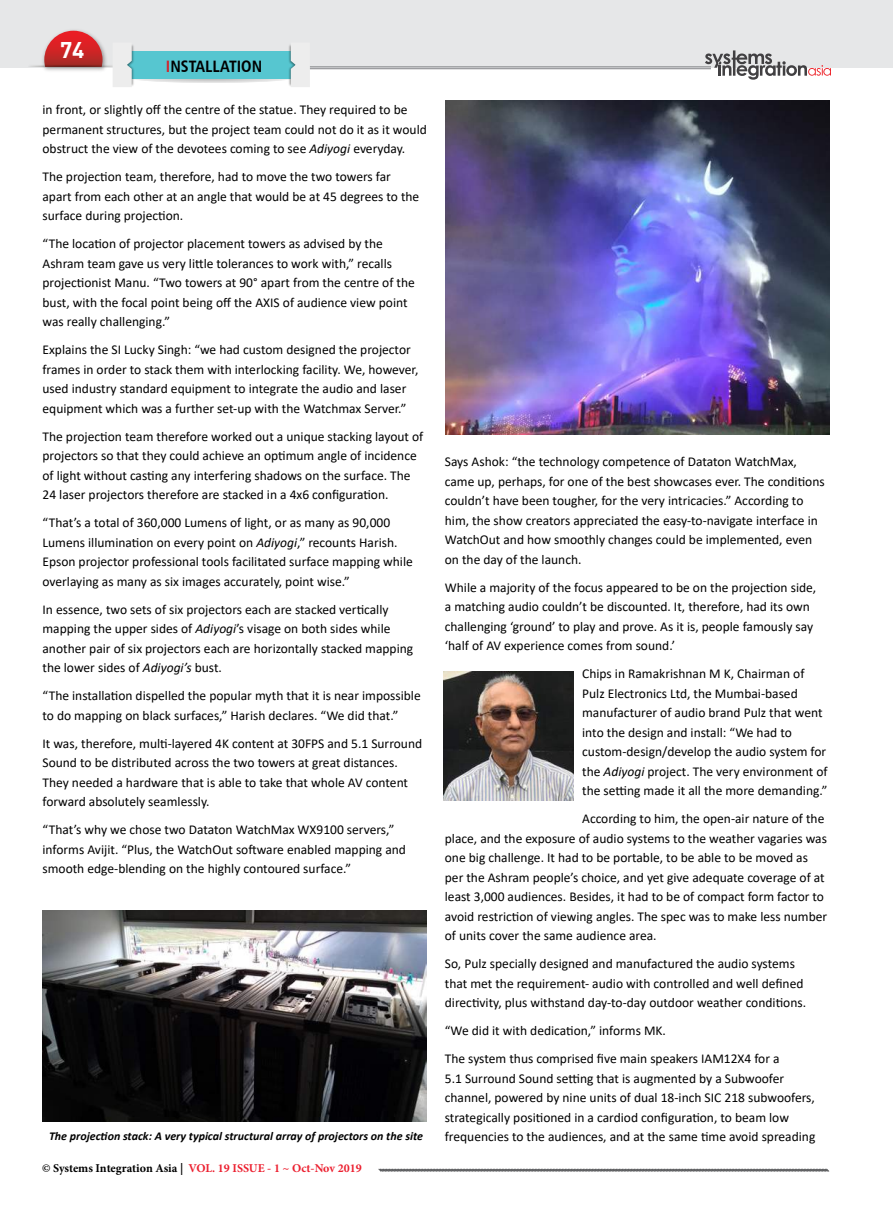
<style>
.page{position:relative;width:893px;height:1212px;background:#fff}
.page>*{position:absolute;margin:0;border:0;box-sizing:border-box;transform-origin:0 0}
.t1{font:700 22.5px "DIN";color:#fff}
.t2{font:16.5px "Humanist 777 BT Bold Condensed B";color:#000}
.t3{font:13.5px/19.5px "Calibri";color:#000}
.t4{font:italic 700 12px "Calibri";color:#000}
.t5{font:700 12px "Minion Pro";letter-spacing:-.005em;color:#ec2030}
.s1{color:#d2232a}
.s2{font-style:italic}
.s3{color:#000}
</style>
<div class="page">
<div style="left:0;top:0;width:892px;height:68px;background:#e6e7e8"></div>
<svg style="left:705px;top:50px;width:126px;height:30px"></svg>
<svg style="left:378px;top:1168px;width:452px;height:4px;background:#98999a"></svg>
<hr style="left:267px;top:67px;width:444px;height:1px;background:#808285">
<hr style="left:267px;top:68px;width:444px;height:1px;background:#808285">
<img style="left:43px;top:30px;width:64px;height:41px">
<svg style="left:44px;top:31px;width:59px;height:31px"></svg>
<svg style="left:30px;top:62px;width:78px;height:5px"></svg>
<svg style="left:153px;top:79px;width:117px;height:4px"></svg>
<div style="left:124px;top:51px;width:171px;height:28px;background:#56c6d0"></div>
<img style="left:270px;top:45px;width:45px;height:41px">
<svg style="left:291px;top:45px;width:19px;height:42px"></svg>
<img style="left:108px;top:45px;width:45px;height:41px">
<svg style="left:113px;top:45px;width:19px;height:42px"></svg>
<img style="left:444px;top:672px;width:130px;height:129px">
<img style="left:445px;top:100px;width:384px;height:335px">
<img style="left:43px;top:910px;width:384px;height:211px">
<h1 class="t1" style="left:60px;top:35px;width:26px">74</h1>
<p class="t2" style="left:166px;top:56px;width:98px"><span class="s1">I</span>NSTALLATION</p>
<p class="t3" style="left:43px;top:100px;width:386px">in front, or slightly off the centre of the statue. They required to be permanent structures, but the project team could not do it as it would obstruct the view of the devotees coming to see <span class="s2">Adiyogi</span> everyday.</p>
<p class="t3" style="left:43px;top:167px;width:378px">The projection team, therefore, had to move the two towers far apart from each other at an angle that would be at 45 degrees to the surface during projection.</p>
<p class="t3" style="left:43px;top:234px;width:374px">“The location of projector placement towers as advised by the Ashram team gave us very little tolerances to work with,” recalls projectionist Manu. “Two towers at 90° apart from the centre of the bust, with the focal point being off the AXIS of audience view point was really challenging.”</p>
<p class="t3" style="left:43px;top:340px;width:377px">Explains the SI Lucky Singh: “we had custom designed the projector frames in order to stack them with interlocking facility. We, however, used industry standard equipment to integrate the audio and laser equipment which was a further set-up with the Watchmax Server.”</p>
<p class="t3" style="left:43px;top:426px;width:382px">The projection team therefore worked out a unique stacking layout of projectors so that they could achieve an optimum angle of incidence of light without casting any interfering shadows on the surface. The 24 laser projectors therefore are stacked in a 4x6 configuration.</p>
<p class="t3" style="left:43px;top:513px;width:372px">“That’s a total of 360,000 Lumens of light, or as many as 90,000<br>Lumens illumination on every point on <span class="s2">Adiyogi</span>,” recounts Harish.<br>Epson projector professional tools facilitated surface mapping while overlaying as many as six images accurately, point wise.”</p>
<p class="t3" style="left:43px;top:599px;width:372px">In essence, two sets of six projectors each are stacked vertically mapping the upper sides of <span class="s2">Adiyogi</span>’s visage on both sides while another pair of six projectors each are horizontally stacked mapping the lower sides of <span class="s2">Adiyogi’s</span> bust.</p>
<p class="t3" style="left:43px;top:686px;width:380px">“The installation dispelled the popular myth that it is near impossible to do mapping on black surfaces,” Harish declares. “We did that.”</p>
<p class="t3" style="left:43px;top:733px;width:381px">It was, therefore, multi-layered 4K content at 30FPS and 5.1 Surround Sound to be distributed across the two towers at great distances.<br>They needed a hardware that is able to take that whole AV content forward absolutely seamlessly.</p>
<p class="t3" style="left:43px;top:820px;width:365px">“That’s why we chose two Dataton WatchMax WX9100 servers,” informs Avijit. “Plus, the WatchOut software enabled mapping and smooth edge-blending on the highly contoured surface.”</p>
<p class="t4" style="left:49px;top:1128px;width:375px">The projection stack: A very typical structural array of projectors on the site</p>
<p class="t5" style="left:42px;top:1160px;width:321px"><span class="s3">© Systems Integration Asia |</span> VOL. 19 ISSUE - 1 ~ Oct-Nov 2019</p>
<p class="t3" style="left:445px;top:452px;width:381px">Says Ashok: “the technology competence of Dataton WatchMax, came up, perhaps, for one of the best showcases ever. The conditions couldn’t have been tougher, for the very intricacies.” According to him, the show creators appreciated the easy-to-navigate interface in WatchOut and how smoothly changes could be implemented, even on the day of the launch.</p>
<p class="t3" style="left:445px;top:577px;width:373px">While a majority of the focus appeared to be on the projection side, a matching audio couldn’t be discounted. It, therefore, had its own challenging ‘ground’ to play and prove. As it is, people famously say ‘half of AV experience comes from sound.’</p>
<p class="t3" style="left:582px;top:664px;width:247px">Chips in Ramakrishnan M K, Chairman of Pulz Electronics Ltd, the Mumbai-based manufacturer of audio brand Pulz that went into the design and install: “We had to custom-design/develop the audio system for the <span class="s2">Adiyogi</span> project. The very environment of the setting made it all the more demanding.”</p>
<p class="t3" style="left:445px;top:808px;width:384px;text-indent:137px">According to him, the open-air nature of the place, and the exposure of audio systems to the weather vagaries was one big challenge. It had to be portable, to be able to be moved as per the Ashram people’s choice, and yet give adequate coverage of at least 3,000 audiences. Besides, it had to be of compact form factor to avoid restriction of viewing angles. The spec was to make less number of units cover the same audience area.</p>
<p class="t3" style="left:445px;top:953px;width:363px">So, Pulz specially designed and manufactured the audio systems that met the requirement- audio with controlled and well defined directivity, plus withstand day-to-day outdoor weather conditions.</p>
<p class="t3" style="left:445px;top:1016px;width:336px;line-height:28px">“We did it with dedication,” informs MK.<br>The system thus comprised five main speakers IAM12X4 for a</p>
<p class="t3" style="left:445px;top:1068px;width:372px">5.1 Surround Sound setting that is augmented by a Subwoofer channel, powered by nine units of dual 18-inch SIC 218 subwoofers, strategically positioned in a cardiod configuration, to beam low frequencies to the audiences, and at the same time avoid spreading</p>
</div>
